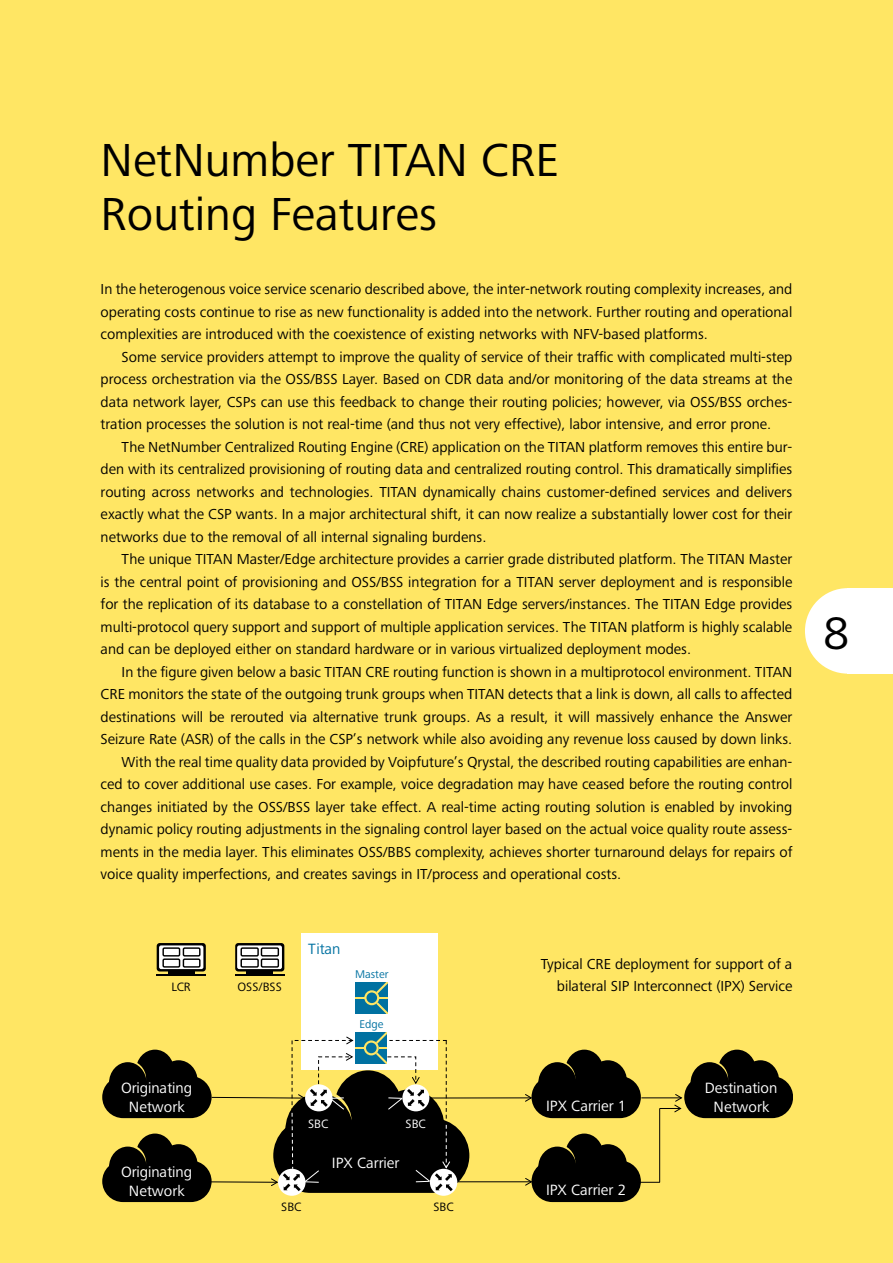
<style>
.page{position:relative;width:893px;height:1263px;background:#ffe664}
.page>*{position:absolute;margin:0;border:0;box-sizing:border-box;transform-origin:0 0}
.t1{font:48px/54px "Frutiger Next Pro";color:#000}
.t2{font:47.25px "Frutiger Next Pro";color:#000}
.t3{font:15.45px/18.8px "Frutiger Next Pro";color:#fff;text-align:center}
.t4{font:15.45px "Frutiger Next Pro";letter-spacing:.005em;color:#0071a1}
.t5{font:15px/22.5px "Frutiger Next Pro";color:#000;text-align:justify}
.t6{font:12.6px "Frutiger Next Pro";letter-spacing:-.01em;color:#000}
.t7{font:12.6px "Frutiger Next Pro";letter-spacing:.005em;color:#fff}
.t8{font:11.55px "Frutiger Next Pro";letter-spacing:.005em;color:#0071a1}
</style>
<div class="page">
<div style="left:847px;top:588px;width:46px;height:86px;background:#fff"></div>
<svg style="left:805px;top:588px;width:42px;height:86px"></svg>
<div style="left:301px;top:933px;width:137px;height:136px;background:#fff"></div>
<div style="left:531px;top:1076px;width:110px;height:42px;background:#000;border-radius:21px"></div>
<div style="left:565px;top:1050px;width:38px;height:41px;background:#000;border-radius:50%"></div>
<svg style="left:539px;top:1060px;width:36px;height:37px"></svg>
<div style="left:538px;top:1062px;width:38px;height:42px;background:#000;border-radius:50%"></div>
<div style="left:589px;top:1060px;width:38px;height:42px;background:#000;border-radius:50%"></div>
<div style="left:531px;top:1160px;width:110px;height:42px;background:#000;border-radius:21px"></div>
<div style="left:565px;top:1133px;width:38px;height:42px;background:#000;border-radius:50%"></div>
<div style="left:539px;top:1144px;width:36px;height:37px;background:#ffe664;border-radius:50%"></div>
<div style="left:538px;top:1146px;width:38px;height:42px;background:#000;border-radius:50%"></div>
<div style="left:589px;top:1144px;width:38px;height:42px;background:#000;border-radius:50%"></div>
<div style="left:684px;top:1076px;width:109px;height:42px;background:#000;border-radius:21px"></div>
<div style="left:718px;top:1050px;width:38px;height:41px;background:#000;border-radius:50%"></div>
<svg style="left:691px;top:1060px;width:37px;height:37px"></svg>
<div style="left:690px;top:1062px;width:39px;height:42px;background:#000;border-radius:50%"></div>
<div style="left:742px;top:1060px;width:37px;height:42px;background:#000;border-radius:50%"></div>
<div style="left:273px;top:1118px;width:196px;height:75px;background:#000;border-radius:37px"></div>
<div style="left:102px;top:1076px;width:110px;height:42px;background:#000;border-radius:21px"></div>
<div style="left:136px;top:1050px;width:38px;height:41px;background:#000;border-radius:50%"></div>
<svg style="left:109px;top:1060px;width:37px;height:37px"></svg>
<div style="left:109px;top:1062px;width:38px;height:42px;background:#000;border-radius:50%"></div>
<div style="left:160px;top:1060px;width:38px;height:42px;background:#000;border-radius:50%"></div>
<div style="left:102px;top:1160px;width:110px;height:42px;background:#000;border-radius:21px"></div>
<div style="left:136px;top:1133px;width:38px;height:42px;background:#000;border-radius:50%"></div>
<svg style="left:109px;top:1144px;width:37px;height:37px"></svg>
<div style="left:109px;top:1146px;width:38px;height:42px;background:#000;border-radius:50%"></div>
<div style="left:160px;top:1144px;width:38px;height:42px;background:#000;border-radius:50%"></div>
<div style="left:246px;top:967px;width:27px;height:8px;background:#000"></div>
<svg style="left:235px;top:943px;width:49px;height:28px"></svg>
<hr style="left:235px;top:974px;width:49px;height:2px;background:#000">
<div style="left:237px;top:945px;width:45px;height:24px;background:#fff;border-radius:2px"></div>
<div style="left:240px;top:947px;width:19px;height:9px;border:1px solid #000"></div>
<div style="left:240px;top:958px;width:19px;height:10px;border:1px solid #000"></div>
<div style="left:261px;top:947px;width:18px;height:9px;border:1px solid #000"></div>
<div style="left:261px;top:958px;width:18px;height:10px;border:1px solid #000"></div>
<hr style="left:429px;top:1097px;width:102px;height:1px;background:#000">
<svg style="left:524px;top:1093px;width:9px;height:9px"></svg>
<hr style="left:457px;top:1181px;width:74px;height:1px;background:#000">
<svg style="left:524px;top:1177px;width:8px;height:9px"></svg>
<svg style="left:355px;top:982px;width:33px;height:32px"></svg>
<div style="left:168px;top:967px;width:27px;height:8px;background:#000"></div>
<svg style="left:157px;top:943px;width:49px;height:28px"></svg>
<hr style="left:157px;top:974px;width:49px;height:2px;background:#000">
<div style="left:159px;top:945px;width:44px;height:24px;background:#fff;border-radius:2px"></div>
<div style="left:162px;top:947px;width:18px;height:9px;border:1px solid #000"></div>
<div style="left:162px;top:958px;width:18px;height:10px;border:1px solid #000"></div>
<div style="left:183px;top:947px;width:18px;height:9px;border:1px solid #000"></div>
<div style="left:183px;top:958px;width:18px;height:10px;border:1px solid #000"></div>
<hr style="left:641px;top:1097px;width:40px;height:1px;background:#000">
<svg style="left:660px;top:1094px;width:23px;height:19px"></svg>
<hr style="left:659px;top:1108px;width:1px;height:74px;background:#000">
<svg style="left:641px;top:1182px;width:19px;height:1px"></svg>
<div style="left:278px;top:1169px;width:28px;height:27px;background:#fff;border-radius:50%"></div>
<div style="left:430px;top:1169px;width:27px;height:27px;background:#fff;border-radius:50%"></div>
<svg style="left:197px;top:1032px;width:256px;height:159px"></svg>
<h1 class="t1" style="left:101px;top:137px;width:460px">NetNumber TITAN CRE<br>Routing Features</h1>
<p class="t5" style="left:101px;top:279px;width:693px">In the heterogenous voice service scenario described above, the inter-network routing complexity increases, and operating costs continue to rise as new functionality is added into the network. Further routing and operational complexities are introduced with the coexistence of existing networks with NFV-based platforms.</p>
<p class="t5" style="left:101px;top:347px;width:693px;text-indent:21px">Some service providers attempt to improve the quality of service of their traffic with complicated multi-step process orchestration via the OSS/BSS Layer. Based on CDR data and/or monitoring of the data streams at the data network layer, CSPs can use this feedback to change their routing policies; however, via OSS/BSS orches&shy;tration processes the solution is not real-time (and thus not very effective), labor intensive, and error prone.</p>
<p class="t5" style="left:101px;top:437px;width:693px;text-indent:21px">The NetNumber Centralized Routing Engine (CRE) application on the TITAN platform removes this entire bur&shy;den with its centralized provisioning of routing data and centralized routing control. This dramatically simplifies routing across networks and technologies. TITAN dynamically chains customer-defined services and delivers exactly what the CSP wants. In a major architectural shift, it can now realize a substantially lower cost for their networks due to the removal of all internal signaling burdens.</p>
<p class="t5" style="left:101px;top:549px;width:693px;text-indent:21px">The unique TITAN Master/Edge architecture provides a carrier grade distributed platform. The TITAN Master is the central point of provisioning and OSS/BSS integration for a TITAN server deployment and is responsible for the replication of its database to a constellation of TITAN Edge servers/instances. The TITAN Edge provides multi-protocol query support and support of multiple application services. The TITAN platform is highly scalable and can be deployed either on standard hardware or in various virtualized deployment modes.</p>
<p class="t5" style="left:122px;top:662px;width:672px">In the figure given below a basic TITAN CRE routing function is shown in a multiprotocol environment. TITAN</p>
<p class="t5" style="left:101px;top:684px;width:693px">CRE monitors the state of the outgoing trunk groups when TITAN detects that a link is down, all calls to affected</p>
<p class="t5" style="left:101px;top:707px;width:693px">destinations will be rerouted via alternative trunk groups. As a result, it will massively enhance the Answer</p>
<p class="t5" style="left:101px;top:729px;width:693px">Seizure Rate (ASR) of the calls in the CSP’s network while also avoiding any revenue loss caused by down links.</p>
<p class="t5" style="left:122px;top:752px;width:672px">With the real time quality data provided by Voipfuture’s Qrystal, the described routing capabilities are enhan-</p>
<p class="t5" style="left:101px;top:774px;width:693px">ced to cover additional use cases. For example, voice degradation may have ceased before the routing control</p>
<p class="t5" style="left:101px;top:797px;width:693px">changes initiated by the OSS/BSS layer take effect. A real-time acting routing solution is enabled by invoking</p>
<p class="t5" style="left:101px;top:819px;width:693px">dynamic policy routing adjustments in the signaling control layer based on the actual voice quality route assess-</p>
<p class="t5" style="left:101px;top:842px;width:693px">ments in the media layer. This eliminates OSS/BBS complexity, achieves shorter turnaround delays for repairs of</p>
<p class="t5" style="left:101px;top:864px;width:522px">voice quality imperfections, and creates savings in IT/process and operational costs.</p>
<p class="t6" style="left:171px;top:982px;width:21px">LCR</p>
<p class="t3" style="left:121px;top:1080px;width:73px">Originating<br>Network</p>
<p class="t3" style="left:121px;top:1164px;width:73px">Originating<br>Network</p>
<p class="t6" style="left:238px;top:982px;width:46px">OSS/BSS</p>
<p class="t4" style="left:308px;top:942px;width:34px">Titan</p>
<p class="t8" style="left:355px;top:970px;width:35px">Master</p>
<p class="t8" style="left:359px;top:1020px;width:25px">Edge</p>
<p class="t7" style="left:308px;top:1119px;width:22px">SBC</p>
<p class="t7" style="left:406px;top:1118px;width:22px">SBC</p>
<p class="t3" style="left:332px;top:1154px;width:69px">IPX Carrier</p>
<p class="t6" style="left:281px;top:1202px;width:22px">SBC</p>
<p class="t6" style="left:433px;top:1202px;width:22px">SBC</p>
<p class="t5" style="left:541px;top:954px;width:253px;text-align:right">Typical CRE deployment for support of a bilateral SIP Interconnect (IPX) Service</p>
<p class="t3" style="left:546px;top:1097px;width:82px">IPX Carrier 1</p>
<p class="t3" style="left:546px;top:1181px;width:82px">IPX Carrier 2</p>
<p class="t3" style="left:705px;top:1080px;width:74px">Destination<br>Network</p>
<h2 class="t2" style="left:823px;top:614px;width:27px">8</h2>
</div>
